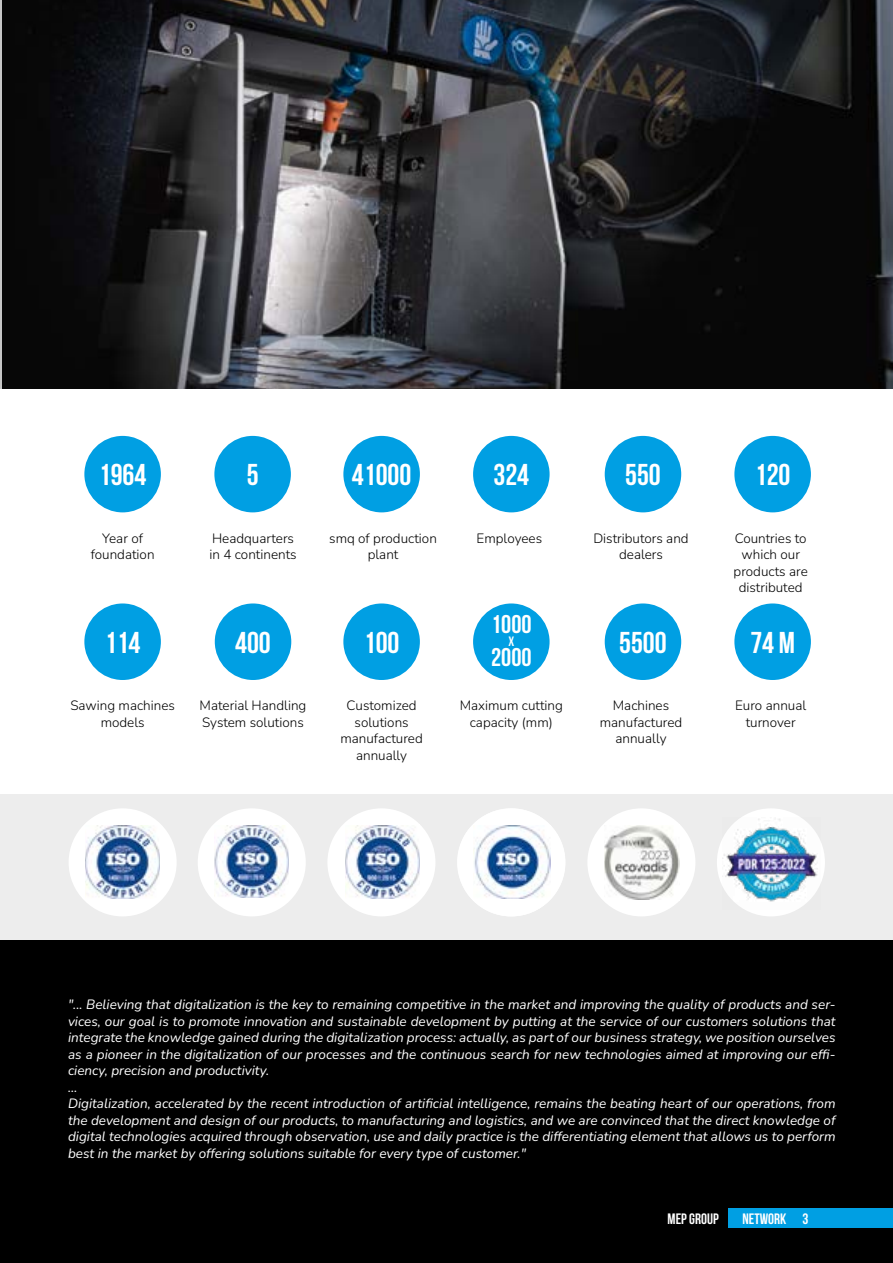
<style>
.page{position:relative;width:893px;height:1263px;background:#fff}
.page>*{position:absolute;margin:0;border:0;box-sizing:border-box;transform-origin:0 0}
.t1{font:700 30px "Bebas Neue";color:#fff}
.t2{font:700 25.5px/33px "Bebas Neue";color:#fff}
.t3{font:700 15px "Bebas Neue";color:#fff}
.t4{font:italic 200 13.5px/16.5px "Nunito";color:#fff}
.t5{font:200 13.5px/16.5px "Nunito";color:#000;text-align:center}
.t6{font:700 13.5px "Bebas Neue";color:#fff}
</style>
<div class="page">
<div style="left:0;top:940px;width:893px;height:323px;background:#000"></div>
<div style="left:84px;top:436px;width:77px;height:76px;background:#009fe3;border-radius:50%"></div>
<div style="left:214px;top:436px;width:77px;height:76px;background:#009fe3;border-radius:50%"></div>
<div style="left:343px;top:436px;width:77px;height:76px;background:#009fe3;border-radius:50%"></div>
<div style="left:473px;top:436px;width:77px;height:76px;background:#009fe3;border-radius:50%"></div>
<div style="left:605px;top:436px;width:76px;height:76px;background:#009fe3;border-radius:50%"></div>
<div style="left:734px;top:436px;width:77px;height:76px;background:#009fe3;border-radius:50%"></div>
<div style="left:734px;top:603px;width:77px;height:77px;background:#009fe3;border-radius:50%"></div>
<div style="left:605px;top:603px;width:76px;height:77px;background:#009fe3;border-radius:50%"></div>
<div style="left:84px;top:603px;width:77px;height:77px;background:#009fe3;border-radius:50%"></div>
<div style="left:215px;top:603px;width:76px;height:77px;background:#009fe3;border-radius:50%"></div>
<div style="left:343px;top:603px;width:77px;height:77px;background:#009fe3;border-radius:50%"></div>
<div style="left:473px;top:603px;width:77px;height:77px;background:#009fe3;border-radius:50%"></div>
<img style="left:2px;top:0;width:891px;height:389px">
<div style="left:0;top:794px;width:893px;height:146px;background:#ededed"></div>
<div style="left:728px;top:1208px;width:165px;height:20px;background:#009fe3"></div>
<div style="left:69px;top:808px;width:108px;height:108px;background:#fff;border-radius:50%"></div>
<div style="left:198px;top:808px;width:108px;height:108px;background:#fff;border-radius:50%"></div>
<div style="left:327px;top:808px;width:108px;height:108px;background:#fff;border-radius:50%"></div>
<div style="left:587px;top:808px;width:108px;height:108px;background:#fff;border-radius:50%"></div>
<div style="left:717px;top:808px;width:108px;height:108px;background:#fff;border-radius:50%"></div>
<svg style="left:97px;top:825px;width:51px;height:1px"></svg>
<img style="left:85px;top:826px;width:75px;height:73px">
<img style="left:215px;top:825px;width:74px;height:73px">
<svg style="left:369px;top:898px;width:27px;height:1px"></svg>
<img style="left:345px;top:825px;width:74px;height:73px">
<img style="left:604px;top:825px;width:75px;height:74px">
<div style="left:457px;top:808px;width:108px;height:108px;background:#fff;border-radius:50%"></div>
<img style="left:722px;top:817px;width:98px;height:92px">
<img style="left:474px;top:825px;width:76px;height:73px">
<h1 class="t1" style="left:99px;top:459px;width:49px">1964</h1>
<h1 class="t1" style="left:247px;top:459px;width:13px">5</h1>
<h1 class="t1" style="left:352px;top:459px;width:61px">41000</h1>
<h1 class="t1" style="left:493px;top:459px;width:37px">324</h1>
<h1 class="t1" style="left:625px;top:459px;width:37px">550</h1>
<h1 class="t1" style="left:755px;top:459px;width:37px">120</h1>
<p class="t5" style="left:91px;top:529px;width:65px">Year of foundation</p>
<p class="t5" style="left:209px;top:529px;width:89px;text-align:left">Headquarters in 4 continents</p>
<p class="t5" style="left:329px;top:529px;width:109px">smq of production plant</p>
<p class="t5" style="left:477px;top:529px;width:67px">Employees</p>
<p class="t5" style="left:593px;top:529px;width:97px">Distributors and dealers</p>
<p class="t5" style="left:734px;top:529px;width:76px">Countries to which our products are distributed</p>
<h2 class="t2" style="left:491px;top:607px;width:42px">1000<br>2000</h2>
<h1 class="t1" style="left:105px;top:626px;width:37px">114</h1>
<h1 class="t1" style="left:235px;top:626px;width:37px">400</h1>
<h1 class="t1" style="left:364px;top:626px;width:37px">100</h1>
<h1 class="t1" style="left:619px;top:626px;width:49px">5500</h1>
<h1 class="t1" style="left:750px;top:626px;width:46px">74 M</h1>
<p class="t6" style="left:508px;top:633px;width:7px">X</p>
<p class="t5" style="left:70px;top:697px;width:106px">Sawing machines models</p>
<p class="t5" style="left:200px;top:697px;width:108px;text-align:left">Material Handling<br>System solutions</p>
<p class="t5" style="left:340px;top:697px;width:84px">Customized solutions manufactured annually</p>
<p class="t5" style="left:460px;top:697px;width:105px">Maximum cutting capacity (mm)</p>
<p class="t5" style="left:600px;top:697px;width:84px">Machines manufactured annually</p>
<p class="t5" style="left:735px;top:697px;width:73px">Euro annual turnover</p>
<p class="t4" style="left:68px;top:996px;width:769px">"... Believing that digitalization is the key to remaining competitive in the market and improving the quality of products and ser&shy;vices, our goal is to promote innovation and sustainable development by putting at the service of our customers solutions that integrate the knowledge gained during the digitalization process: actually, as part of our business strategy, we position ourselves as a pioneer in the digitalization of our processes and the continuous search for new technologies aimed at improving our effi&shy;ciency, precision and productivity.<br>…<br>Digitalization, accelerated by the recent introduction of artificial intelligence, remains the beating heart of our operations, from the development and design of our products, to manufacturing and logistics, and we are convinced that the direct knowledge of digital technologies acquired through observation, use and daily practice is the differentiating element that allows us to perform best in the market by offering solutions suitable for every type of customer."</p>
<p class="t3" style="left:668px;top:1210px;width:53px">MEP GROUP</p>
<p class="t3" style="left:742px;top:1210px;width:68px">NETWORK 3</p>
</div>
